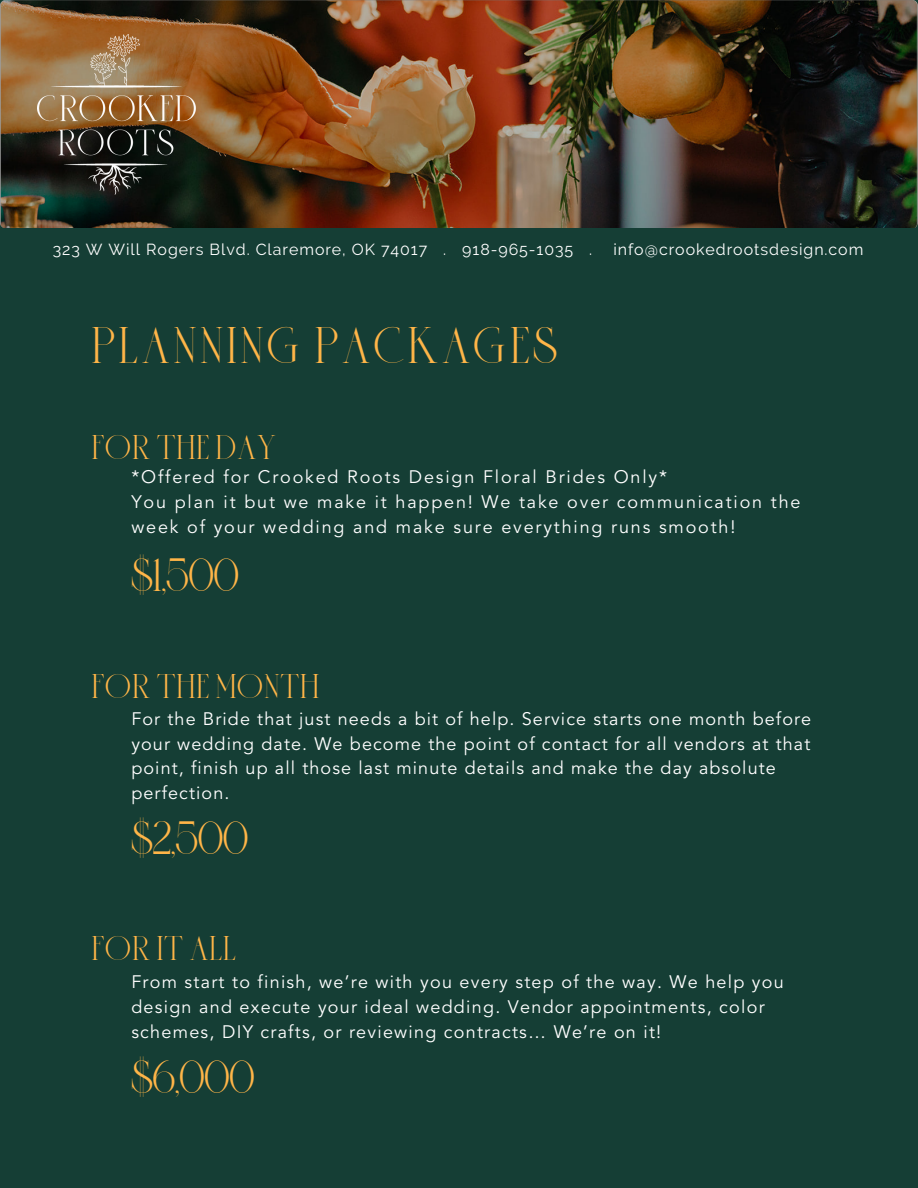
<style>
.page{position:relative;width:918px;height:1188px;background:#153e35}
.page>*{position:absolute;margin:0;border:0;box-sizing:border-box;transform-origin:0 0}
.t1{font:36px "Sauvage";letter-spacing:.11em;color:#ffb548}
.t2{font:32.7px "Sauvage";color:#ffb548}
.t3{font:24px "Sauvage";letter-spacing:.04em;color:#ffb548}
.t4{font:18px/24.8px "Avenir LT Std";letter-spacing:.07em;color:#fff}
.t5{font:18px/24.8px "Avenir LT Std";letter-spacing:.1em;color:#fff}
.t6{font:15.9px "Raleway";letter-spacing:.06em;color:#fff}
</style>
<div class="page">
<img style="left:0;top:0;width:918px;height:228px;border-radius:6px">
<img style="left:38px;top:34px;width:157px;height:160px">
<p class="t6" style="left:53px;top:240px;width:541px">323 W Will Rogers Blvd. Claremore, OK 74017 . 918-965-1035 .</p>
<p class="t6" style="left:613px;top:240px;width:252px">info@crookedrootsdesign.com</p>
<p class="t1" style="left:92px;top:320px;width:467px">PLANNING PACKAGES</p>
<p class="t3" style="left:92px;top:430px;width:185px">FOR THE DAY</p>
<p class="t5" style="left:131px;top:467px;width:537px">*Offered for Crooked Roots Design Floral Brides Only*</p>
<p class="t5" style="left:131px;top:491px;width:671px">You plan it but we make it happen! We take over communication the week of your wedding and make sure everything runs smooth!</p>
<p class="t2" style="left:131px;top:551px;width:109px">$1,500</p>
<p class="t3" style="left:92px;top:669px;width:229px">FOR THE MONTH</p>
<p class="t4" style="left:131px;top:708px;width:681px">For the Bride that just needs a bit of help. Service starts one month before your wedding date. We become the point of contact for all vendors at that point, finish up all those last minute details and make the day absolute perfection.</p>
<p class="t2" style="left:131px;top:814px;width:118px">$2,500</p>
<p class="t3" style="left:92px;top:931px;width:145px">FOR IT ALL</p>
<p class="t4" style="left:131px;top:971px;width:654px">From start to finish, we’re with you every step of the way. We help you design and execute your ideal wedding. Vendor appointments, color schemes, DIY crafts, or reviewing contracts… We’re on it!</p>
<p class="t2" style="left:131px;top:1053px;width:125px">$6,000</p>
</div>
